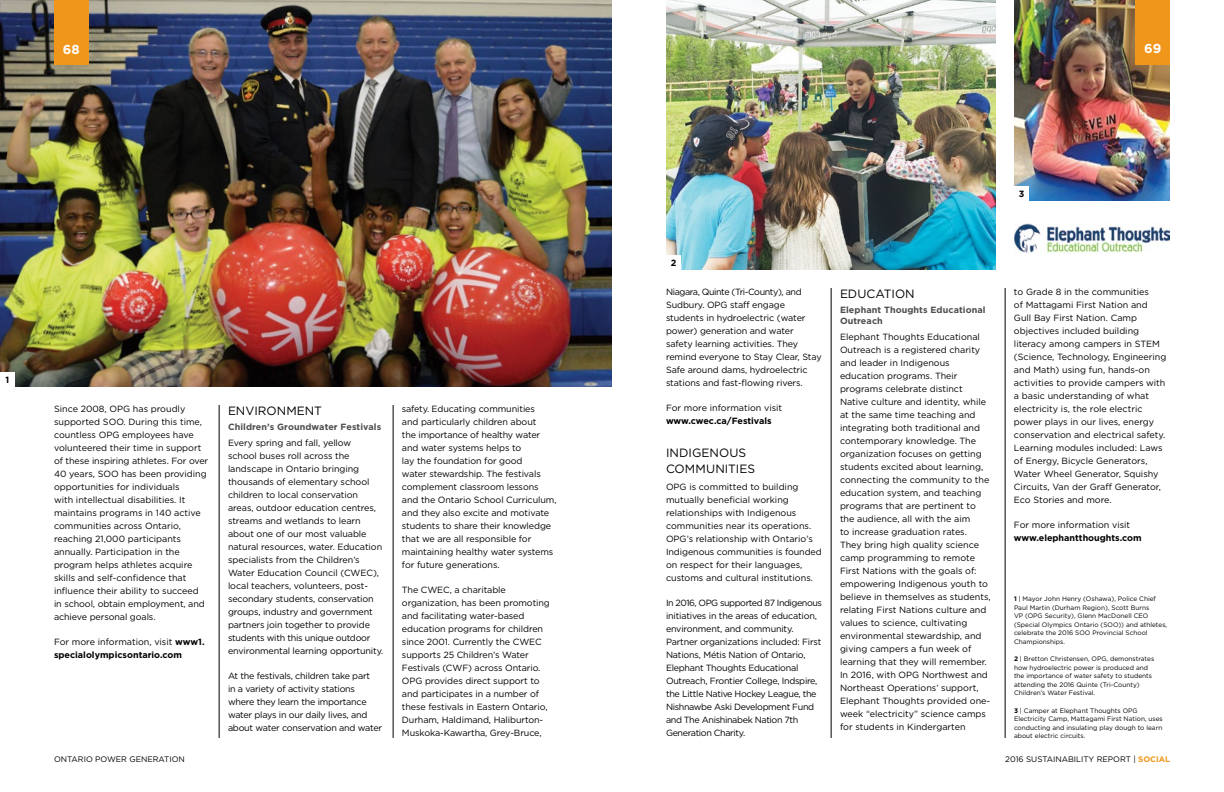
<style>
.page{position:relative;width:1224px;height:792px;background:#fff}
.page>*{position:absolute;margin:0;border:0;box-sizing:border-box;transform-origin:0 0}
.t1{font:700 13px "Gotham";color:#fff}
.t2{font:12px/16px "Gotham";letter-spacing:.005em;color:#000}
.t3{font:9px/13px "Gotham";letter-spacing:-.01em;color:#000}
.t4{font:9px/13px "Gotham";letter-spacing:-.03em;color:#000}
.t5{font:700 9px/13px "Gotham";color:#000}
.t6{font:700 9px/11px "Gotham";letter-spacing:.01em;color:#4d4d4f}
.t7{font:8px "Gotham";color:#000}
.t8{font:6.5px/8.5px "Gotham";color:#000}
.s1{font-weight:400}
.s2{font-weight:700}
.s3{font-weight:700;color:#f0971b}
</style>
<div class="page">
<img style="left:1014px;top:0;width:156px;height:201px">
<img style="left:666px;top:0;width:330px;height:270px">
<img style="left:0;top:0;width:612px;height:387px">
<hr style="left:219px;top:405px;width:1px;height:333px;background:#000">
<hr style="left:831px;top:288px;width:1px;height:450px;background:#000">
<hr style="left:393px;top:405px;width:1px;height:333px;background:#000">
<hr style="left:1005px;top:288px;width:1px;height:450px;background:#000">
<div style="left:0;top:372px;width:15px;height:15px;background:#fff"></div>
<div style="left:666px;top:255px;width:15px;height:15px;background:#fff"></div>
<div style="left:1014px;top:186px;width:15px;height:15px;background:#fff"></div>
<img style="left:1014px;top:224px;width:156px;height:29px">
<div style="left:1136px;top:0;width:34px;height:65px;background:#f0971b"></div>
<div style="left:54px;top:0;width:34px;height:65px;background:#f0971b"></div>
<h1 class="t1" style="left:63px;top:40px;width:18px">68</h1>
<h1 class="t1" style="left:1144px;top:40px;width:19px">69</h1>
<p class="t5" style="left:6px;top:373px;width:5px">1</p>
<p class="t3" style="left:54px;top:402px;width:156px">Since 2008, OPG has proudly supported SOO. During this time, countless OPG employees have volunteered their time in support of these inspiring athletes. For over<br>40 years, SOO has been providing opportunities for individuals<br>with intellectual disabilities. It maintains programs in 140 active communities across Ontario, reaching 21,000 participants annually. Participation in the program helps athletes acquire skills and self-confidence that influence their ability to succeed in school, obtain employment, and achieve personal goals.</p>
<p class="t5" style="left:54px;top:635px;width:152px"><span class="s1">For more information, visit</span> www1. specialolympicsontario.com</p>
<h2 class="t2" style="left:228px;top:402px;width:96px">ENVIRONMENT</h2>
<p class="t6" style="left:228px;top:421px;width:155px">Children’s Groundwater Festivals</p>
<p class="t3" style="left:228px;top:436px;width:157px">Every spring and fall, yellow<br>school buses roll across the landscape in Ontario bringing thousands of elementary school children to local conservation areas, outdoor education centres, streams and wetlands to learn about one of our most valuable natural resources, water. Education specialists from the Children’s Water Education Council (CWEC), local teachers, volunteers, post&shy;secondary students, conservation groups, industry and government partners join together to provide students with this unique outdoor environmental learning opportunity.</p>
<p class="t3" style="left:228px;top:669px;width:156px">At the festivals, children take part<br>in a variety of activity stations where they learn the importance water plays in our daily lives, and about water conservation and water</p>
<p class="t3" style="left:402px;top:402px;width:156px">safety. Educating communities<br>and particularly children about<br>the importance of healthy water and water systems helps to<br>lay the foundation for good<br>water stewardship. The festivals complement classroom lessons and the Ontario School Curriculum, and they also excite and motivate students to share their knowledge that we are all responsible for maintaining healthy water systems for future generations.</p>
<p class="t3" style="left:402px;top:583px;width:149px">The CWEC, a charitable organization, has been promoting and facilitating water-based education programs for children since 2001. Currently the CWEC supports 25 Children’s Water<br>Festivals (CWF) across Ontario.<br>OPG provides direct support to and participates in a number of these festivals in Eastern Ontario,<br>Durham, Haldimand, Haliburton-<br>Muskoka-Kawartha, Grey-Bruce,</p>
<p class="t5" style="left:1019px;top:187px;width:7px">3</p>
<p class="t5" style="left:671px;top:256px;width:7px">2</p>
<p class="t3" style="left:666px;top:285px;width:157px">Niagara, Quinte (Tri-County), and<br>Sudbury. OPG staff engage students in hydroelectric (water power) generation and water safety learning activities. They remind everyone to Stay Clear, Stay<br>Safe around dams, hydroelectric stations and fast-flowing rivers.</p>
<p class="t3" style="left:666px;top:401px;width:118px">For more information visit</p>
<p class="t5" style="left:666px;top:414px;width:107px">www.cwec.ca/Festivals</p>
<h2 class="t2" style="left:666px;top:444px;width:91px">INDIGENOUS<br>COMMUNITIES</h2>
<p class="t3" style="left:666px;top:480px;width:157px">OPG is committed to building mutually beneficial working relationships with Indigenous communities near its operations.<br>OPG’s relationship with Ontario’s<br>Indigenous communities is founded on respect for their languages, customs and cultural institutions.</p>
<p class="t4" style="left:666px;top:596px;width:157px">In 2016, OPG supported 87 Indigenous initiatives in the areas of education, environment, and community.<br>Partner organizations included: First Nations, Métis Nation of Ontario, Elephant Thoughts Educational Outreach, Frontier College, Indspire, the Little Native Hockey League, the Nishnawbe Aski Development Fund and The Anishinabek Nation 7th Generation Charity.</p>
<h2 class="t2" style="left:840px;top:285px;width:76px">EDUCATION</h2>
<p class="t6" style="left:840px;top:304px;width:147px">Elephant Thoughts Educational<br>Outreach</p>
<p class="t3" style="left:840px;top:330px;width:152px">Elephant Thoughts Educational<br>Outreach is a registered charity and leader in Indigenous education programs. Their programs celebrate distinct<br>Native culture and identity, while at the same time teaching and integrating both traditional and contemporary knowledge. The organization focuses on getting students excited about learning, connecting the community to the education system, and teaching programs that are pertinent to the audience, all with the aim<br>to increase graduation rates.<br>They bring high quality science camp programming to remote<br>First Nations with the goals of: empowering Indigenous youth to believe in themselves as students, relating First Nations culture and values to science, cultivating environmental stewardship, and giving campers a fun week of learning that they will remember.<br>In 2016, with OPG Northwest and<br>Northeast Operations’ support,<br>Elephant Thoughts provided one&shy;week “electricity” science camps for students in Kindergarten</p>
<p class="t3" style="left:1014px;top:285px;width:154px">to Grade 8 in the communities<br>of Mattagami First Nation and<br>Gull Bay First Nation. Camp objectives included building literacy among campers in STEM (Science, Technology, Engineering and Math) using fun, hands-on activities to provide campers with a basic understanding of what electricity is, the role electric power plays in our lives, energy conservation and electrical safety.<br>Learning modules included: Laws of Energy, Bicycle Generators,<br>Water Wheel Generator, Squishy<br>Circuits, Van der Graff Generator,<br>Eco Stories and more.</p>
<p class="t3" style="left:1014px;top:518px;width:118px">For more information visit</p>
<p class="t5" style="left:1014px;top:531px;width:129px">www.elephantthoughts.com</p>
<p class="t8" style="left:1014px;top:594px;width:155px"><span class="s2">1</span> | Mayor John Henry (Oshawa), Police Chief Paul Martin (Durham Region), Scott Burns<br>VP (OPG Security), Glenn MacDonell CEO (Special Olympics Ontario (SOO)) and athletes, celebrate the 2016 SOO Provincial School Championships.</p>
<p class="t8" style="left:1014px;top:654px;width:142px"><span class="s2">2</span> | Bretton Christensen, OPG, demonstrates how hydroelectric power is produced and the importance of water safety to students attending the 2016 Quinte (Tri-County)<br>Children’s Water Festival.</p>
<p class="t8" style="left:1014px;top:706px;width:150px"><span class="s2">3</span> | Camper at Elephant Thoughts OPG Electricity Camp, Mattagami First Nation, uses conducting and insulating play dough to learn about electric circuits.</p>
<p class="t7" style="left:54px;top:754px;width:132px">ONTARIO POWER GENERATION</p>
<p class="t7" style="left:1005px;top:754px;width:166px">2016 SUSTAINABILITY REPORT | <span class="s3">SOCIAL</span></p>
</div>
